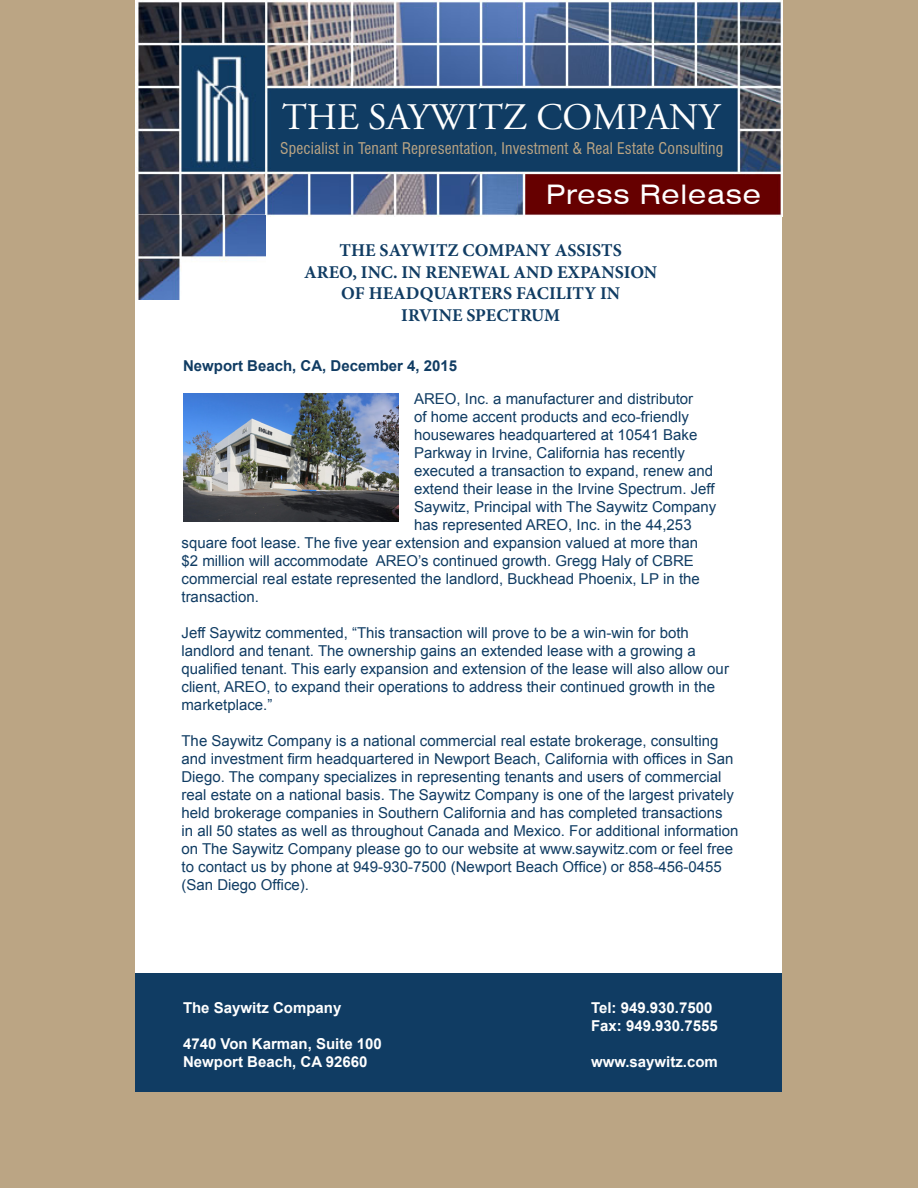
<style>
.page{position:relative;width:918px;height:1188px;background:#fff}
.page>*{position:absolute;margin:0;border:0;box-sizing:border-box;transform-origin:0 0}
.t1{font:37.5px "Adobe Garamond Pro";color:#fff}
.t2{font:expanded 27px "Swiss 721 BT";letter-spacing:.03em;color:#fff}
.t3{font:700 18px/21.6px "Minion Pro";color:#103c63;text-align:center}
.t4{font:condensed 15.75px "Swiss 721 BT";letter-spacing:.01em;color:#bba584}
.t5{font:15px/18px "Arial";color:#103c63}
.t6{font:700 15px "Arial";color:#fff}
.t7{font:700 15px "Arial";color:#103c63}
</style>
<div class="page">
<div style="left:1px;top:1px;width:917px;height:1187px;background:#bba584"></div>
<div style="left:136px;top:0;width:646px;height:974px;background:#fff"></div>
<div style="left:136px;top:974px;width:646px;height:118px;background:#103c63"></div>
<img style="left:137px;top:0;width:645px;height:217px">
<img style="left:137px;top:216px;width:129px;height:83px">
<div style="left:272px;top:90px;width:463px;height:80px;background:#103c63"></div>
<div style="left:530px;top:177px;width:247px;height:35px;background:#600"></div>
<img style="left:183px;top:393px;width:216px;height:129px">
<p class="t1" style="left:282px;top:95px;width:439px">THE SAYWITZ COMPANY</p>
<p class="t4" style="left:280px;top:139px;width:444px">Specialist in Tenant Representation, Investment &amp; Real Estate Consulting</p>
<p class="t2" style="left:546px;top:178px;width:216px">Press Release</p>
<p class="t3" style="left:340px;top:239px;width:284px">THE SAYWITZ COMPANY ASSISTS</p>
<p class="t3" style="left:304px;top:261px;width:354px">AREO, INC. IN RENEWAL AND EXPANSION<br>OF HEADQUARTERS FACILITY IN</p>
<p class="t3" style="left:401px;top:304px;width:160px">IRVINE SPECTRUM</p>
<p class="t7" style="left:183px;top:356px;width:276px">Newport Beach, CA, December 4, 2015</p>
<p class="t5" style="left:414px;top:390px;width:281px">AREO, Inc. a manufacturer and distributor</p>
<p class="t5" style="left:414px;top:408px;width:277px">of home accent products and eco-friendly</p>
<p class="t5" style="left:414px;top:426px;width:285px">housewares headquartered at 10541 Bake</p>
<p class="t5" style="left:414px;top:444px;width:272px">Parkway in Irvine, California has recently</p>
<p class="t5" style="left:414px;top:462px;width:301px">executed a transaction to expand, renew and</p>
<p class="t5" style="left:414px;top:480px;width:302px">extend their lease in the Irvine Spectrum. Jeff</p>
<p class="t5" style="left:414px;top:498px;width:304px">Saywitz, Principal with The Saywitz Company</p>
<p class="t5" style="left:414px;top:516px;width:279px">has represented AREO, Inc. in the 44,253</p>
<p class="t5" style="left:182px;top:534px;width:518px">square foot lease. The five year extension and expansion valued at more than</p>
<p class="t5" style="left:182px;top:552px;width:514px">$2 million will accommodate AREO’s continued growth. Gregg Haly of CBRE</p>
<p class="t5" style="left:182px;top:570px;width:520px">commercial real estate represented the landlord, Buckhead Phoenix, LP in the</p>
<p class="t5" style="left:182px;top:588px;width:79px">transaction.</p>
<p class="t5" style="left:182px;top:624px;width:549px">Jeff Saywitz commented, “This transaction will prove to be a win-win for both landlord and tenant. The ownership gains an extended lease with a growing a qualified tenant. This early expansion and extension of the lease will also allow our client, AREO, to expand their operations to address their continued growth in the marketplace.”</p>
<p class="t5" style="left:182px;top:732px;width:558px">The Saywitz Company is a national commercial real estate brokerage, consulting and investment firm headquartered in Newport Beach, California with offices in San Diego. The company specializes in representing tenants and users of commercial real estate on a national basis. The Saywitz Company is one of the largest privately held brokerage companies in Southern California and has completed transactions<br>in all 50 states as well as throughout Canada and Mexico. For additional information on The Saywitz Company please go to our website at www.saywitz.com or feel free to contact us by phone at 949-930-7500 (Newport Beach Office) or 858-456-0455 (San Diego Office).</p>
<p class="t6" style="left:183px;top:998px;width:160px">The Saywitz Company</p>
<p class="t6" style="left:183px;top:1034px;width:200px">4740 Von Karman, Suite 100</p>
<p class="t6" style="left:183px;top:1052px;width:186px">Newport Beach, CA 92660</p>
<p class="t6" style="left:591px;top:998px;width:123px">Tel: 949.930.7500</p>
<p class="t6" style="left:591px;top:1016px;width:128px">Fax: 949.930.7555</p>
<p class="t6" style="left:591px;top:1052px;width:128px">www.saywitz.com</p>
</div>
